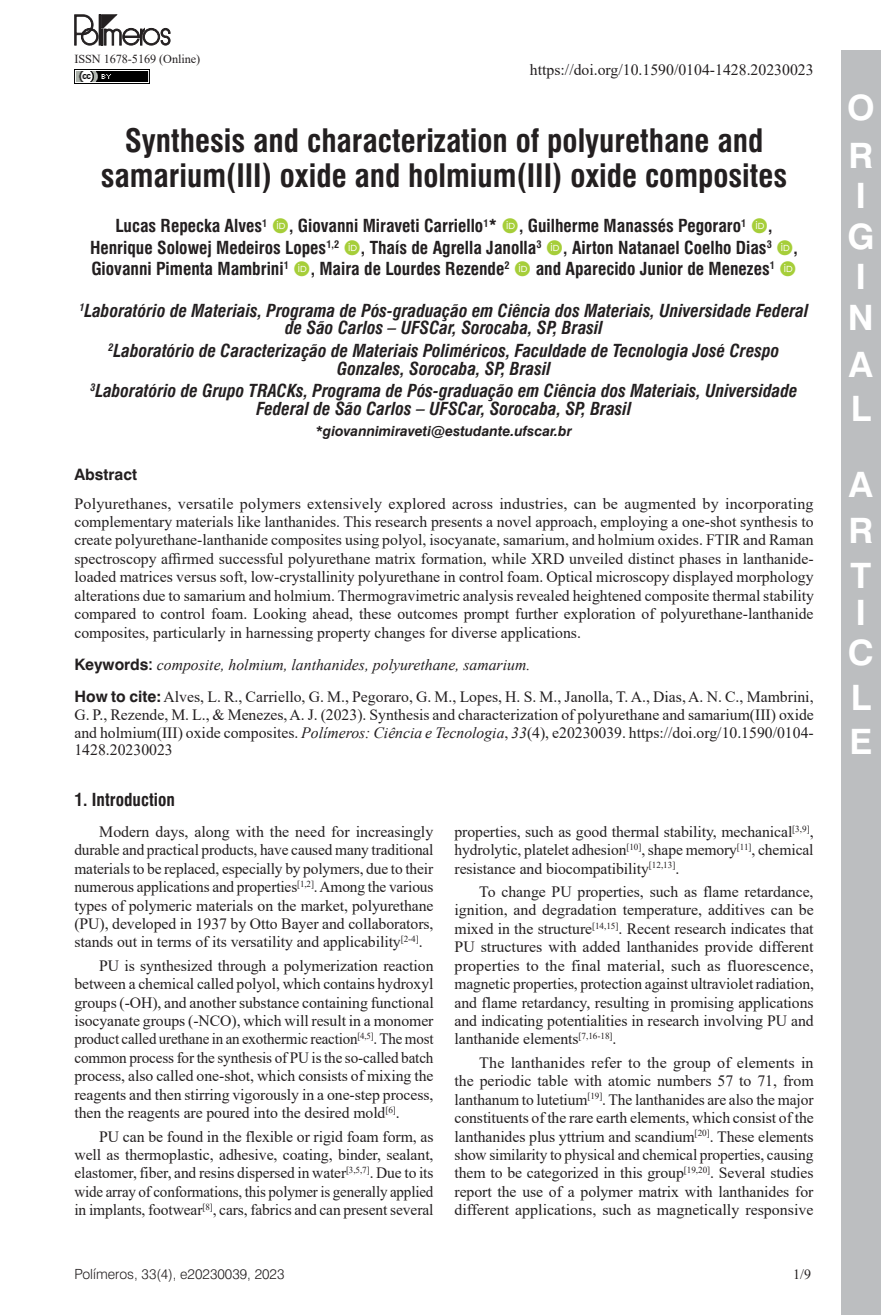
<style>
.page{position:relative;width:893px;height:1315px;background:#fff}
.page>*{position:absolute;margin:0;border:0;box-sizing:border-box;transform-origin:0 0}
.t1{font:700 35px/40.6px "Swiss 721 BT";color:#fff}
.ArticleTitle{font:700 condensed 31.5px/35px "Swiss 721 BT";color:#231f20;text-align:center}
.Affiliations{font:italic 700 condensed 17.5px/17.5px "Swiss 721 BT";color:#231f20;text-align:center}
.Authors{font:700 condensed 17.5px "Swiss 721 BT";color:#231f20}
.Heading1Alt{font:700 condensed 17.5px "Swiss 721 BT";color:#231f20}
.Paragraph{font:15.75px/18.4px "Times New Roman";letter-spacing:-.005em;color:#231f20;text-align:justify}
.Abstract{font:15.75px/18.4px "Times New Roman";color:#231f20;text-align:justify}
.HowToCite{font:15.75px/17.5px "Times New Roman";color:#231f20;text-align:justify}
.Keywords{font:italic 15.75px "Times New Roman";color:#231f20}
.AbstractTitle{font:700 15.75px "Swiss 721 BT";color:#231f20}
.Correspondence{font:italic 700 14px "Swiss 721 BT";color:#231f20}
.t2{font:300 14px "Swiss 721 BT";color:#231f20}
.t3{font:14px "Times New Roman";color:#231f20}
.t4{font:12.25px "Times New Roman";letter-spacing:-.005em;color:#231f20}
.s1{font-family:"Swiss 721 BT";font-weight:700;font-style:normal}
.s2{font-family:"Swiss 721 BT";font-weight:700;font-style:normal;font-stretch:condensed}
.s3{font-family:"Swiss 721 BT";font-weight:700}
.s4{font-style:italic}
</style>
<div class="page">
<div style="left:841px;top:50px;width:40px;height:1265px;background:#bcbec0"></div>
<img style="left:74px;top:69px;width:76px;height:15px">
<svg style="left:75px;top:15px;width:95px;height:30px"></svg>
<p class="t4" style="left:74px;top:50px;width:127px">ISSN 1678-5169 (Online)</p>
<p class="Abstract" style="left:530px;top:60px;width:285px">https://doi.org/10.1590/0104-1428.20230023</p>
<p class="ArticleTitle" style="left:101px;top:123px;width:688px">Synthesis and characterization of polyurethane and samarium(III) oxide and holmium(III) oxide composites</p>
<p class="Authors" style="left:115px;top:216px;width:153px">Lucas Repecka Alves<sup>1</sup></p>
<p class="Authors" style="left:289px;top:216px;width:209px">, Giovanni Miraveti Carriello<sup>1</sup>*</p>
<p class="Authors" style="left:519px;top:216px;width:229px">, Guilherme Manassés Pegoraro<sup>1</sup></p>
<p class="Authors" style="left:768px;top:216px;width:6px">,</p>
<p class="Authors" style="left:90px;top:237px;width:453px">Henrique Solowej Medeiros Lopes<sup>1,2</sup> , Thaís de Agrella Janolla<sup>3</sup></p>
<p class="Authors" style="left:563px;top:237px;width:210px">, Airton Natanael Coelho Dias<sup>3</sup></p>
<p class="Authors" style="left:794px;top:237px;width:6px">,</p>
<p class="Authors" style="left:91px;top:258px;width:420px">Giovanni Pimenta Mambrini<sup>1</sup> , Maira de Lourdes Rezende<sup>2</sup></p>
<p class="Authors" style="left:536px;top:258px;width:241px">and Aparecido Junior de Menezes<sup>1</sup></p>
<p class="Affiliations" style="left:79px;top:302px;width:731px"><sup>1</sup>Laboratório de Materiais, Programa de Pós-graduação em Ciência dos Materiais, Universidade Federal de São Carlos – UFSCar, Sorocaba, SP, Brasil</p>
<p class="Affiliations" style="left:109px;top:342px;width:672px"><sup>2</sup>Laboratório de Caracterização de Materiais Poliméricos, Faculdade de Tecnologia José Crespo<br>Gonzales, Sorocaba, SP, Brasil</p>
<p class="Affiliations" style="left:90px;top:382px;width:709px"><sup>3</sup>Laboratório de Grupo TRACKs, Programa de Pós-graduação em Ciência dos Materiais, Universidade<br>Federal de São Carlos – UFSCar, Sorocaba, SP, Brasil</p>
<p class="Correspondence" style="left:316px;top:423px;width:258px">*giovannimiraveti@estudante.ufscar.br</p>
<p class="AbstractTitle" style="left:74px;top:465px;width:64px">Abstract</p>
<p class="Abstract" style="left:74px;top:493px;width:741px">Polyurethanes, versatile polymers extensively explored across industries, can be augmented by incorporating complementary materials like lanthanides. This research presents a novel approach, employing a one-shot synthesis to create polyurethane-lanthanide composites using polyol, isocyanate, samarium, and holmium oxides. FTIR and Raman spectroscopy affirmed successful polyurethane matrix formation, while XRD unveiled distinct phases in lanthanide&shy;loaded matrices versus soft, low-crystallinity polyurethane in control foam. Optical microscopy displayed morphology alterations due to samarium and holmium. Thermogravimetric analysis revealed heightened composite thermal stability compared to control foam. Looking ahead, these outcomes prompt further exploration of polyurethane-lanthanide composites, particularly in harnessing property changes for diverse applications.</p>
<p class="Keywords" style="left:74px;top:654px;width:457px"><span class="s1">Keywords</span><span class="s2">:</span> composite, holmium, lanthanides, polyurethane, samarium.</p>
<p class="HowToCite" style="left:74px;top:688px;width:741px"><span class="s3">How to cite:</span> Alves, L. R., Carriello, G. M., Pegoraro, G. M., Lopes, H. S. M., Janolla, T. A., Dias, A. N. C., Mambrini, G. P., Rezende, M. L., &amp; Menezes, A. J. (2023). Synthesis and characterization of polyurethane and samarium(III) oxide and holmium(III) oxide composites. <span class="s4">Polímeros: Ciência e Tecnologia</span>, <span class="s4">33</span>(4), e20230039. https://doi.org/10.1590/0104- 1428.20230023</p>
<p class="Heading1Alt" style="left:74px;top:789px;width:102px">1. Introduction</p>
<p class="Paragraph" style="left:74px;top:822px;width:361px;text-indent:25px">Modern days, along with the need for increasingly durable and practical products, have caused many traditional materials to be replaced, especially by polymers, due to their numerous applications and properties<sup>[1,2]</sup>. Among the various types of polymeric materials on the market, polyurethane (PU), developed in 1937 by Otto Bayer and collaborators, stands out in terms of its versatility and applicability<sup>[2-4]</sup>.</p>
<p class="Paragraph" style="left:74px;top:955px;width:361px;text-indent:25px">PU is synthesized through a polymerization reaction between a chemical called polyol, which contains hydroxyl groups (-OH), and another substance containing functional isocyanate groups (-NCO), which will result in a monomer product called urethane in an exothermic reaction<sup>[4,5]</sup>. The most common process for the synthesis of PU is the so-called batch process, also called one-shot, which consists of mixing the reagents and then stirring vigorously in a one-step process, then the reagents are poured into the desired mold<sup>[6]</sup>.</p>
<p class="Paragraph" style="left:74px;top:1126px;width:361px;text-indent:25px">PU can be found in the flexible or rigid foam form, as well as thermoplastic, adhesive, coating, binder, sealant, elastomer, fiber, and resins dispersed in water<sup>[3,5,7]</sup>. Due to its wide array of conformations, this polymer is generally applied in implants, footwear<sup>[8]</sup>, cars, fabrics and can present several</p>
<p class="Paragraph" style="left:454px;top:822px;width:361px">properties, such as good thermal stability, mechanical<sup>[3,9]</sup>, hydrolytic, platelet adhesion<sup>[10]</sup>, shape memory<sup>[11]</sup>, chemical resistance and biocompatibility<sup>[12,13]</sup>.</p>
<p class="Paragraph" style="left:454px;top:882px;width:361px;text-indent:25px">To change PU properties, such as flame retardance, ignition, and degradation temperature, additives can be mixed in the structure<sup>[14,15]</sup>. Recent research indicates that PU structures with added lanthanides provide different properties to the final material, such as fluorescence, magnetic properties, protection against ultraviolet radiation, and flame retardancy, resulting in promising applications and indicating potentialities in research involving PU and lanthanide elements<sup>[7,16-18]</sup>.</p>
<p class="Paragraph" style="left:454px;top:1053px;width:361px;text-indent:25px">The lanthanides refer to the group of elements in the periodic table with atomic numbers 57 to 71, from lanthanum to lutetium<sup>[19]</sup>. The lanthanides are also the major constituents of the rare earth elements, which consist of the lanthanides plus yttrium and scandium<sup>[20]</sup>. These elements show similarity to physical and chemical properties, causing them to be categorized in this group<sup>[19,20]</sup>. Several studies report the use of a polymer matrix with lanthanides for different applications, such as magnetically responsive</p>
<p class="t2" style="left:74px;top:1265px;width:212px">Polímeros, 33(4), e20230039, 2023</p>
<p class="t3" style="left:793px;top:1264px;width:19px">1/9</p>
<h1 class="t1" style="left:847px;top:83px;width:29px;line-height:48.1px">O<br>O</h1>
<h1 class="t1" style="left:847px;top:175px;width:29px">O<br>O<br>O<br>O</h1>
<h1 class="t1" style="left:849px;top:342px;width:26px;line-height:44.1px">O<br>O</h1>
<h1 class="t1" style="left:848px;top:461px;width:26px;line-height:45.5px;text-align:justify">O O O</h1>
<h1 class="t1" style="left:848px;top:592px;width:28px;line-height:40.1px">O<br>O</h1>
<h1 class="t1" style="left:849px;top:676px;width:24px;line-height:43.4px">O<br>O</h1>
</div>
